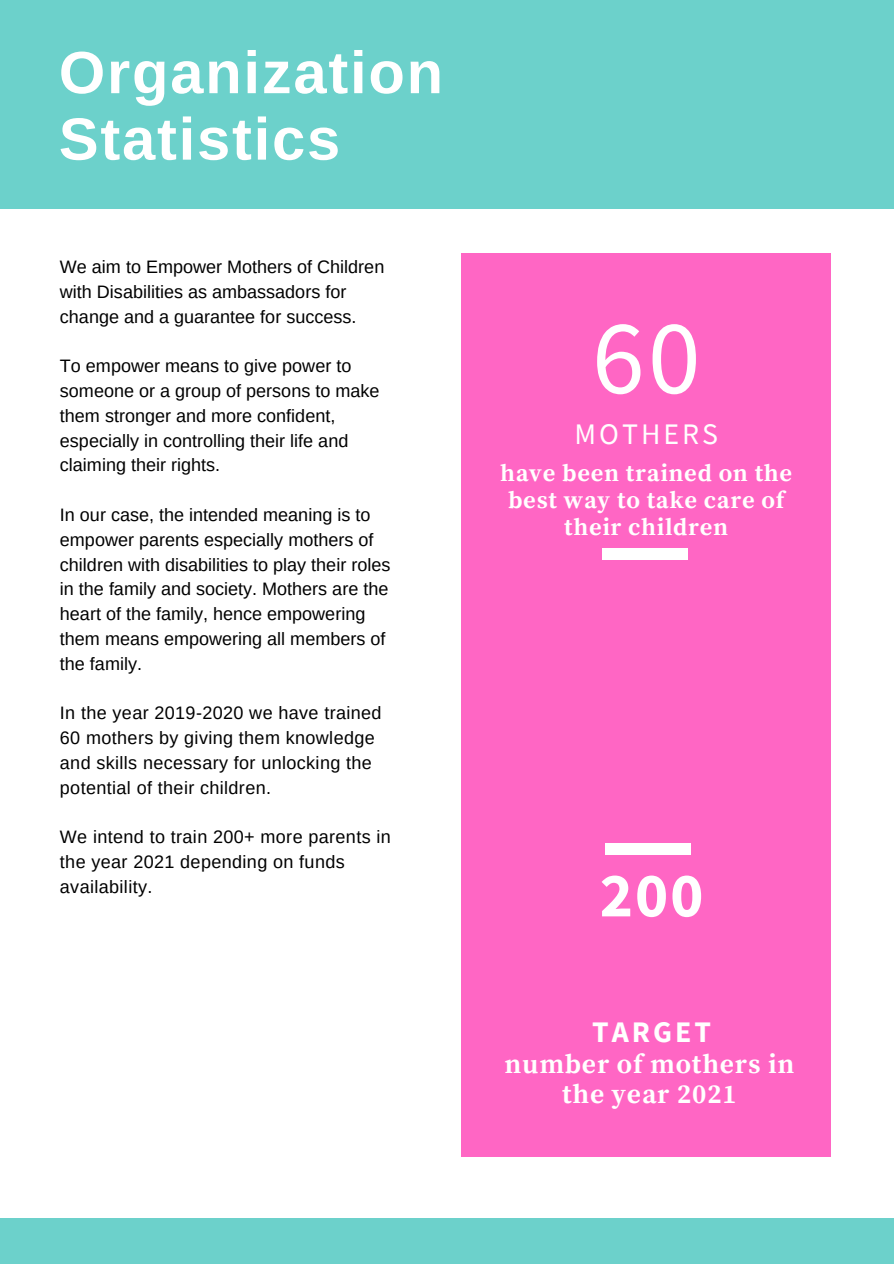
<style>
.page{position:relative;width:894px;height:1264px;background:#fff}
.page>*{position:absolute;margin:0;border:0;box-sizing:border-box;transform-origin:0 0}
.t1{font:105.9px "Source Sans Pro";color:#fff}
.t2{font:700 63px "Source Sans Pro";color:#fff}
.t3{font:700 59.55px/66.4px "Arimo";letter-spacing:.03em;color:#fff}
.t4{font:29.85px "Source Sans Pro";letter-spacing:.1em;color:#fff}
.t5{font:700 29.85px "Source Sans Pro";letter-spacing:.1em;color:#fff}
.t6{font:700 27px/30.5px "Source Serif Pro";letter-spacing:.03em;color:#fff;text-align:center}
.t7{font:700 24px/27px "Source Serif Pro";letter-spacing:.03em;color:#fff;text-align:center}
.t8{font:18px/24.8px "Arimo";color:#000}
.t9{font:18px/24.8px "Arimo";letter-spacing:.02em;color:#000}
</style>
<div class="page">
<div style="left:0;top:0;width:893px;height:208px;background:#6cd1cb"></div>
<div style="left:461px;top:312px;width:369px;height:792px;background:#ff66c4"></div>
<div style="left:461px;top:253px;width:369px;height:59px;background:#ff66c4"></div>
<div style="left:461px;top:1104px;width:369px;height:52px;background:#ff66c4"></div>
<div style="left:0;top:1218px;width:893px;height:45px;background:#6cd1cb"></div>
<div style="left:602px;top:548px;width:85px;height:11px;background:#fff"></div>
<div style="left:604px;top:843px;width:86px;height:11px;background:#fff"></div>
<h3 class="t3" style="left:59px;top:39px;width:385px">Organization<br>Statistics</h3>
<p class="t8" style="left:60px;top:254px;width:326px">We aim to Empower Mothers of Children with Disabilities as ambassadors for change and a guarantee for success.</p>
<p class="t8" style="left:60px;top:353px;width:321px">To empower means to give power to someone or a group of persons to make them stronger and more confident, especially in controlling their life and claiming their rights.</p>
<p class="t8" style="left:60px;top:502px;width:332px">In our case, the intended meaning is to empower parents especially mothers of children with disabilities to play their roles in the family and society. Mothers are the heart of the family, hence empowering them means empowering all members of the family.</p>
<p class="t9" style="left:60px;top:700px;width:323px">In the year 2019-2020 we have trained 60 mothers by giving them knowledge and skills necessary for unlocking the potential of their children.</p>
<p class="t9" style="left:60px;top:824px;width:332px">We intend to train 200+ more parents in the year 2021 depending on funds availability.</p>
<h1 class="t1" style="left:592px;top:289px;width:110px">60</h1>
<h3 class="t4" style="left:574px;top:415px;width:145px">MOTHERS</h3>
<h3 class="t7" style="left:500px;top:460px;width:293px">have been trained on the best way to take care of their children</h3>
<h2 class="t2" style="left:599px;top:854px;width:105px">200</h2>
<h3 class="t5" style="left:592px;top:1012px;width:120px">TARGET</h3>
<h3 class="t6" style="left:504px;top:1049px;width:291px">number of mothers in the year 2021</h3>
</div>
